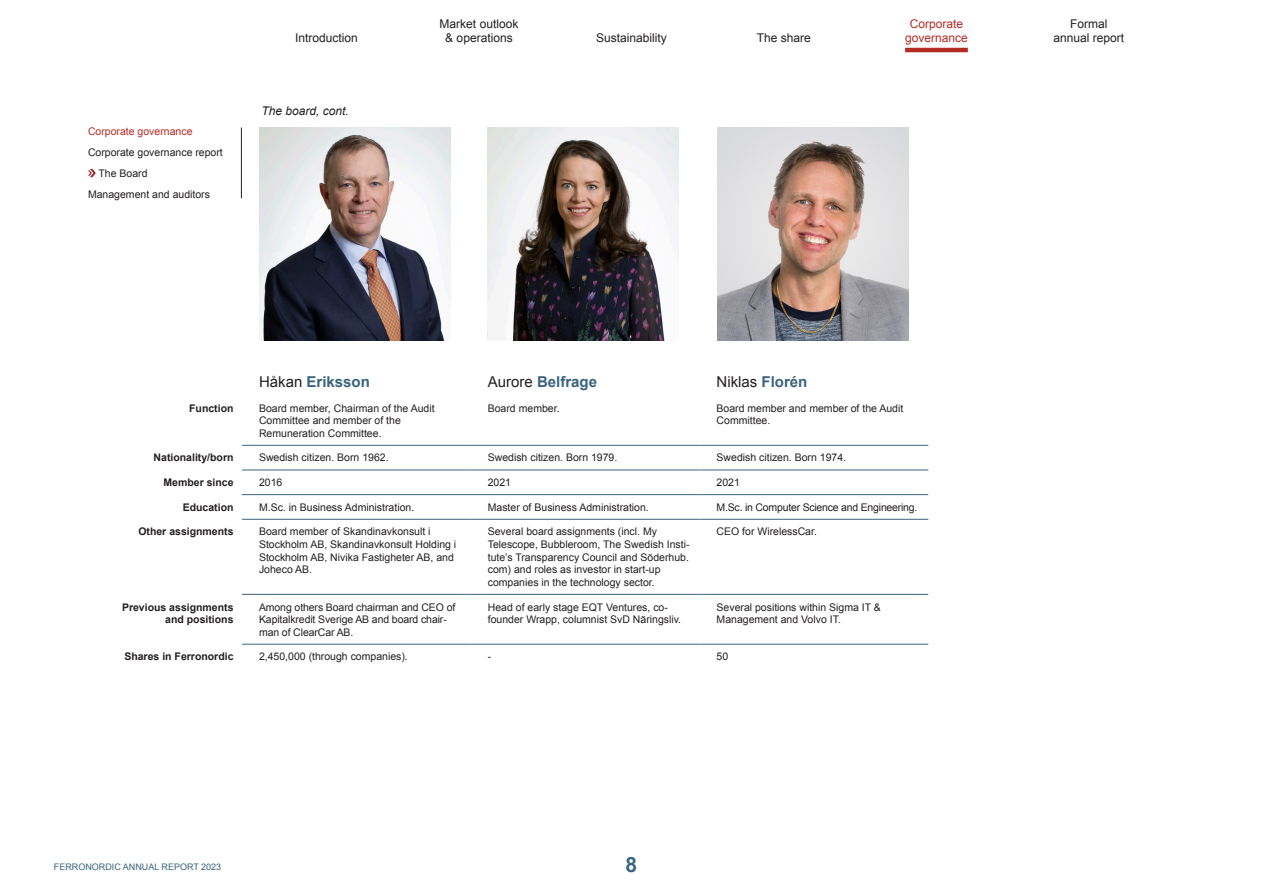
<style>
.page{position:relative;width:1263px;height:893px;background:#fff}
.page>*{position:absolute;margin:0;border:0;box-sizing:border-box;transform-origin:0 0}
.t1{font:700 21px "Arial";color:#3a647f}
.Tabell_Höger_Bold{font:700 15px "Arial";color:#3a647f}
.Tabell_Höger_Bold-2{font:15px "Arial";color:#231f20}
.t2{font:12px/14.4px "Arial";color:#231f20;text-align:center}
.t3{font:12px "Arial";color:#b42b24}
.Mellanrubrik_2{font:italic 12px "Arial";color:#231f20}
.Tabell_Vänster_Regular{font:10.5px/12.6px "Arial";color:#231f20}
.Tabell_Höger_Regular{font:10.5px/12.6px "Arial";color:#231f20}
.Tabell_Vänster_Regular-2{font:700 10.5px "Arial";color:#231f20}
.Rubrik{font:10.5px "Arial";color:#231f20}
.Tabell_Höger_Regular-2{font:10.5px "Arial";letter-spacing:-.02em;color:#231f20}
.Rubrik-2{font:10.5px "Arial";color:#b42b24}
.Tabell_Vänster_Bold{font:700 10.5px "Arial";color:#231f20}
.t4{font:9px "Arial";color:#3a647f}
.s1{font-weight:400;color:#231f20}
.s2{font-weight:700;color:#3a647f}
</style>
<div class="page">
<hr style="left:905px;top:48px;width:63px;height:4px;background:#b42b24">
<img style="left:259px;top:128px;width:192px;height:212px">
<hr style="left:242px;top:445px;width:229px;height:1px;background:#3a647f">
<hr style="left:471px;top:445px;width:228px;height:1px;background:#3a647f">
<hr style="left:699px;top:445px;width:229px;height:1px;background:#3a647f">
<hr style="left:242px;top:470px;width:229px;height:1px;background:#3a647f">
<hr style="left:471px;top:470px;width:228px;height:1px;background:#3a647f">
<hr style="left:699px;top:470px;width:229px;height:1px;background:#3a647f">
<hr style="left:242px;top:494px;width:229px;height:1px;background:#3a647f">
<hr style="left:471px;top:494px;width:228px;height:1px;background:#3a647f">
<hr style="left:699px;top:494px;width:229px;height:1px;background:#3a647f">
<hr style="left:242px;top:519px;width:229px;height:1px;background:#3a647f">
<hr style="left:471px;top:519px;width:228px;height:1px;background:#3a647f">
<hr style="left:699px;top:519px;width:229px;height:1px;background:#3a647f">
<hr style="left:242px;top:594px;width:229px;height:1px;background:#3a647f">
<hr style="left:471px;top:594px;width:228px;height:1px;background:#3a647f">
<hr style="left:699px;top:594px;width:229px;height:1px;background:#3a647f">
<hr style="left:242px;top:644px;width:229px;height:1px;background:#3a647f">
<hr style="left:471px;top:644px;width:228px;height:1px;background:#3a647f">
<hr style="left:699px;top:644px;width:229px;height:1px;background:#3a647f">
<img style="left:717px;top:128px;width:192px;height:212px">
<img style="left:487px;top:128px;width:192px;height:212px">
<svg style="left:88px;top:169px;width:8px;height:8px"></svg>
<hr style="left:241px;top:128px;width:1px;height:70px;background:#231f20">
<p class="t3" style="left:910px;top:16px;width:55px">Corporate</p>
<p class="t2" style="left:440px;top:17px;width:80px">Market outlook &amp; operations</p>
<p class="t2" style="left:1053px;top:17px;width:72px">Formal annual report</p>
<p class="t2" style="left:295px;top:31px;width:64px">Introduction</p>
<p class="t2" style="left:596px;top:31px;width:72px">Sustainability</p>
<p class="t3" style="left:905px;top:30px;width:64px">governance</p>
<p class="t2" style="left:757px;top:31px;width:56px">The share</p>
<p class="Rubrik-2" style="left:88px;top:125px;width:106px">Corporate governance</p>
<p class="Rubrik" style="left:88px;top:146px;width:136px">Corporate governance report</p>
<p class="Rubrik" style="left:99px;top:167px;width:51px">The Board</p>
<p class="Rubrik" style="left:88px;top:188px;width:123px">Management and auditors</p>
<p class="Mellanrubrik_2" style="left:261px;top:103px;width:89px">The board, cont.</p>
<p class="Tabell_Höger_Bold" style="left:259px;top:372px;width:112px"><span class="s1">Håkan</span> Eriksson</p>
<p class="Tabell_Höger_Bold" style="left:488px;top:372px;width:111px"><span class="s1">Aurore</span> Belfrage</p>
<p class="Tabell_Höger_Bold-2" style="left:716px;top:372px;width:92px">Niklas <span class="s2">Florén</span></p>
<p class="Tabell_Vänster_Bold" style="left:189px;top:401px;width:46px">Function</p>
<p class="Tabell_Höger_Regular" style="left:259px;top:402px;width:177px">Board member, Chairman of the Audit<br>Committee and member of the<br>Remuneration Committee.</p>
<p class="Tabell_Höger_Regular" style="left:488px;top:402px;width:73px">Board member.</p>
<p class="Tabell_Höger_Regular" style="left:716px;top:402px;width:188px">Board member and member of the Audit<br>Committee.</p>
<p class="Tabell_Vänster_Regular-2" style="left:154px;top:451px;width:81px">Nationality/born</p>
<p class="Tabell_Höger_Regular" style="left:259px;top:452px;width:131px">Swedish citizen. Born 1962.</p>
<p class="Tabell_Höger_Regular" style="left:488px;top:452px;width:131px">Swedish citizen. Born 1979.</p>
<p class="Tabell_Höger_Regular" style="left:716px;top:452px;width:131px">Swedish citizen. Born 1974.</p>
<p class="Tabell_Vänster_Regular-2" style="left:163px;top:475px;width:72px">Member since</p>
<p class="Tabell_Höger_Regular" style="left:259px;top:476px;width:25px">2016</p>
<p class="Tabell_Höger_Regular" style="left:488px;top:476px;width:25px">2021</p>
<p class="Tabell_Höger_Regular" style="left:716px;top:476px;width:25px">2021</p>
<p class="Tabell_Vänster_Bold" style="left:183px;top:500px;width:52px">Education</p>
<p class="Tabell_Höger_Regular" style="left:259px;top:501px;width:157px">M.Sc. in Business Administration.</p>
<p class="Tabell_Höger_Regular" style="left:488px;top:501px;width:163px">Master of Business Administration.</p>
<p class="Tabell_Höger_Regular-2" style="left:716px;top:500px;width:202px">M.Sc. in Computer Science and Engineering.</p>
<p class="Tabell_Vänster_Regular-2" style="left:138px;top:525px;width:97px">Other assignments</p>
<p class="Tabell_Vänster_Regular" style="left:259px;top:526px;width:199px">Board member of Skandinavkonsult i<br>Stockholm AB, Skandinavkonsult Holding i<br>Stockholm AB, Nivika Fastigheter AB, and<br>Joheco AB.</p>
<p class="Tabell_Vänster_Regular" style="left:488px;top:526px;width:203px">Several board assignments (incl. My Telescope, Bubbleroom, The Swedish Insti&shy;tute’s Transparency Council and Söderhub. com) and roles as investor in start-up companies in the technology sector.</p>
<p class="Tabell_Vänster_Regular" style="left:716px;top:526px;width:102px">CEO for WirelessCar.</p>
<p class="Tabell_Vänster_Regular-2" style="left:122px;top:600px;width:113px">Previous assignments</p>
<p class="Tabell_Vänster_Regular-2" style="left:165px;top:612px;width:70px">and positions</p>
<p class="Tabell_Vänster_Regular" style="left:259px;top:601px;width:198px">Among others Board chairman and CEO of<br>Kapitalkredit Sverige AB and board chair&shy;man of ClearCar AB.</p>
<p class="Tabell_Vänster_Regular" style="left:488px;top:601px;width:195px">Head of early stage EQT Ventures, co&shy;founder Wrapp, columnist SvD Näringsliv.</p>
<p class="Tabell_Vänster_Regular" style="left:716px;top:601px;width:166px">Several positions within Sigma IT &amp;<br>Management and Volvo IT.</p>
<p class="Tabell_Vänster_Regular-2" style="left:124px;top:650px;width:111px">Shares in Ferronordic</p>
<p class="Tabell_Vänster_Regular" style="left:259px;top:650px;width:150px">2,450,000 (through companies).</p>
<p class="Tabell_Vänster_Regular" style="left:488px;top:650px;width:5px">-</p>
<p class="Tabell_Vänster_Regular" style="left:716px;top:650px;width:13px">50</p>
<p class="t4" style="left:54px;top:860px;width:169px">FERRONORDIC ANNUAL REPORT 2023</p>
<h1 class="t1" style="left:626px;top:850px;width:13px">8</h1>
</div>
